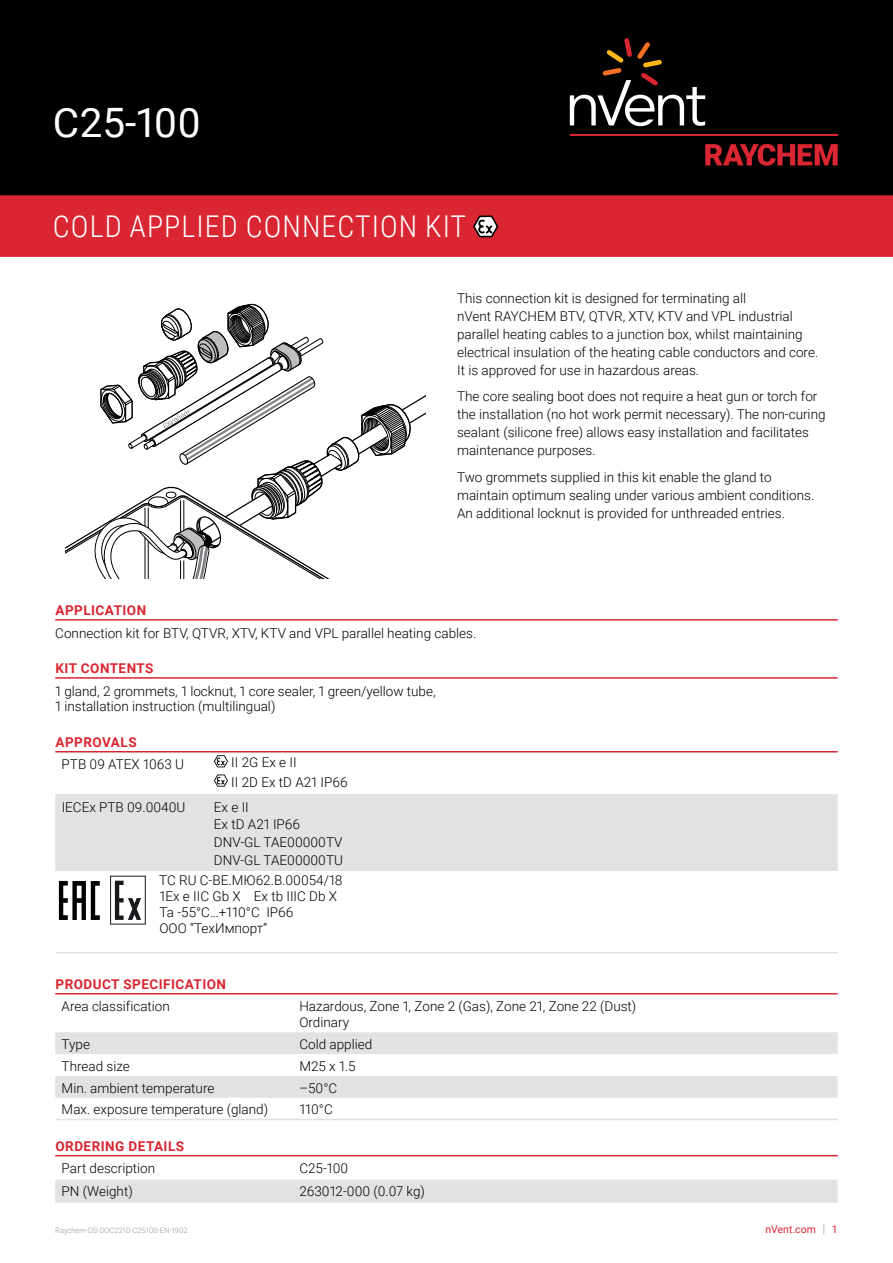
<style>
.page{position:relative;width:893px;height:1263px;background:#fff}
.page>*{position:absolute;margin:0;border:0;box-sizing:border-box;transform-origin:0 0}
.t1{font:40.5px "Roboto";color:#fff}
.t2{font:300 30px "Roboto Condensed";letter-spacing:.035em;color:#fff}
.t3{font:300 13.5px/18px "Roboto";color:#000}
.t4{font:700 13.5px "Roboto";letter-spacing:.035em;color:#d92632}
.t5{font:10.5px "Roboto";color:#d92632}
.t6{font:300 7.5px "Roboto";color:#90969e}
.s1{font-weight:300;font-size:12.6px;color:#90969e}
</style>
<div class="page">
<div style="left:0;top:0;width:893px;height:196px;background:#000"></div>
<svg style="left:705px;top:144px;width:133px;height:22px"></svg>
<hr style="left:570px;top:134px;width:268px;height:2px;background:#d92632">
<svg style="left:570px;top:38px;width:135px;height:88px"></svg>
<div style="left:0;top:195px;width:893px;height:62px;background:#d92632"></div>
<svg style="left:473px;top:216px;width:25px;height:21px"></svg>
<svg style="left:66px;top:304px;width:359px;height:275px"></svg>
<hr style="left:55px;top:619px;width:783px;height:2px;background:#d92632">
<hr style="left:55px;top:677px;width:783px;height:2px;background:#d92632">
<div style="left:55px;top:794px;width:783px;height:77px;background:#e1e2e4"></div>
<hr style="left:55px;top:952px;width:152px;height:1px;background:#e1e2e4">
<hr style="left:207px;top:952px;width:631px;height:1px;background:#e1e2e4">
<hr style="left:55px;top:751px;width:783px;height:1px;background:#d92632">
<svg style="left:214px;top:755px;width:14px;height:12px"></svg>
<svg style="left:214px;top:774px;width:14px;height:13px"></svg>
<svg style="left:55px;top:1032px;width:783px;height:171px"></svg>
<hr style="left:55px;top:1119px;width:238px;height:1px;background:#e1e2e4">
<hr style="left:293px;top:1119px;width:545px;height:1px;background:#e1e2e4">
<hr style="left:55px;top:993px;width:783px;height:1px;background:#d92632">
<hr style="left:55px;top:1155px;width:783px;height:1px;background:#d92632">
<svg style="left:59px;top:881px;width:41px;height:39px"></svg>
<svg style="left:115px;top:881px;width:26px;height:39px"></svg>
<div style="left:110px;top:876px;width:36px;height:48px;border:1px solid #19181d"></div>
<h1 class="t1" style="left:53px;top:95px;width:150px">C25-100</h1>
<h2 class="t2" style="left:53px;top:206px;width:415px">COLD APPLIED CONNECTION KIT</h2>
<p class="t3" style="left:457px;top:288px;width:363px">This connection kit is designed for terminating all<br>nVent RAYCHEM BTV, QTVR, XTV, KTV and VPL industrial parallel heating cables to a junction box, whilst maintaining electrical insulation of the heating cable conductors and core.<br>It is approved for use in hazardous areas.</p>
<p class="t3" style="left:457px;top:387px;width:370px">The core sealing boot does not require a heat gun or torch for the installation (no hot work permit necessary). The non-curing sealant (silicone free) allows easy installation and facilitates maintenance purposes.</p>
<p class="t3" style="left:457px;top:467px;width:359px">Two grommets supplied in this kit enable the gland to maintain optimum sealing under various ambient conditions.<br>An additional locknut is provided for unthreaded entries.</p>
<p class="t4" style="left:56px;top:601px;width:92px">APPLICATION</p>
<p class="t3" style="left:55px;top:623px;width:422px">Connection kit for BTV, QTVR, XTV, KTV and VPL parallel heating cables.</p>
<p class="t4" style="left:56px;top:659px;width:100px">KIT CONTENTS</p>
<p class="t3" style="left:55px;top:682px;width:382px;line-height:15.8px">1 gland, 2 grommets, 1 locknut, 1 core sealer, 1 green/yellow tube,<br>1 installation instruction (multilingual)</p>
<p class="t4" style="left:56px;top:732px;width:83px">APPROVALS</p>
<p class="t3" style="left:62px;top:755px;width:124px">PTB 09 ATEX 1063 U</p>
<p class="t3" style="left:231px;top:752px;width:118px;line-height:19.2px">II 2G Ex e II<br>II 2D Ex tD A21 IP66</p>
<p class="t3" style="left:62px;top:798px;width:125px">IECEx PTB 09.0040U</p>
<p class="t3" style="left:214px;top:799px;width:88px;line-height:16.4px">Ex e II<br>Ex tD A21 IP66</p>
<p class="t3" style="left:214px;top:832px;width:131px">DNV-GL TAE00000TV<br>DNV-GL TAE00000TU</p>
<p class="t3" style="left:159px;top:872px;width:185px;line-height:15.8px">ТС RU C-BE.МЮ62.В.00054/18<br>1Ex e IIC Gb X Ex tb IIIC Db X<br>Ta -55°C…+110°C IP66<br>ООО “ТехИмпорт”</p>
<p class="t4" style="left:56px;top:974px;width:172px">PRODUCT SPECIFICATION</p>
<p class="t3" style="left:62px;top:997px;width:110px">Area classification</p>
<p class="t3" style="left:299px;top:998px;width:338px;line-height:15.8px">Hazardous, Zone 1, Zone 2 (Gas), Zone 21, Zone 22 (Dust)<br>Ordinary</p>
<p class="t3" style="left:62px;top:1035px;width:30px">Type</p>
<p class="t3" style="left:299px;top:1035px;width:74px">Cold applied</p>
<p class="t3" style="left:62px;top:1056px;width:70px">Thread size</p>
<p class="t3" style="left:299px;top:1056px;width:58px">M25 x 1.5</p>
<p class="t3" style="left:62px;top:1078px;width:154px">Min. ambient temperature</p>
<p class="t3" style="left:299px;top:1078px;width:39px">–50°C</p>
<p class="t3" style="left:62px;top:1100px;width:208px">Max. exposure temperature (gland)</p>
<p class="t3" style="left:299px;top:1100px;width:35px">110°C</p>
<p class="t4" style="left:56px;top:1136px;width:130px">ORDERING DETAILS</p>
<p class="t3" style="left:62px;top:1159px;width:95px">Part description</p>
<p class="t3" style="left:299px;top:1159px;width:50px">C25-100</p>
<p class="t3" style="left:62px;top:1182px;width:73px">PN (Weight)</p>
<p class="t3" style="left:299px;top:1182px;width:127px">263012-000 (0.07 kg)</p>
<p class="t6" style="left:55px;top:1225px;width:134px">Raychem-DS-DOC2210-C25100-EN-1902</p>
<p class="t5" style="left:765px;top:1222px;width:74px">nVent.com <span class="s1">|</span> 1</p>
</div>
